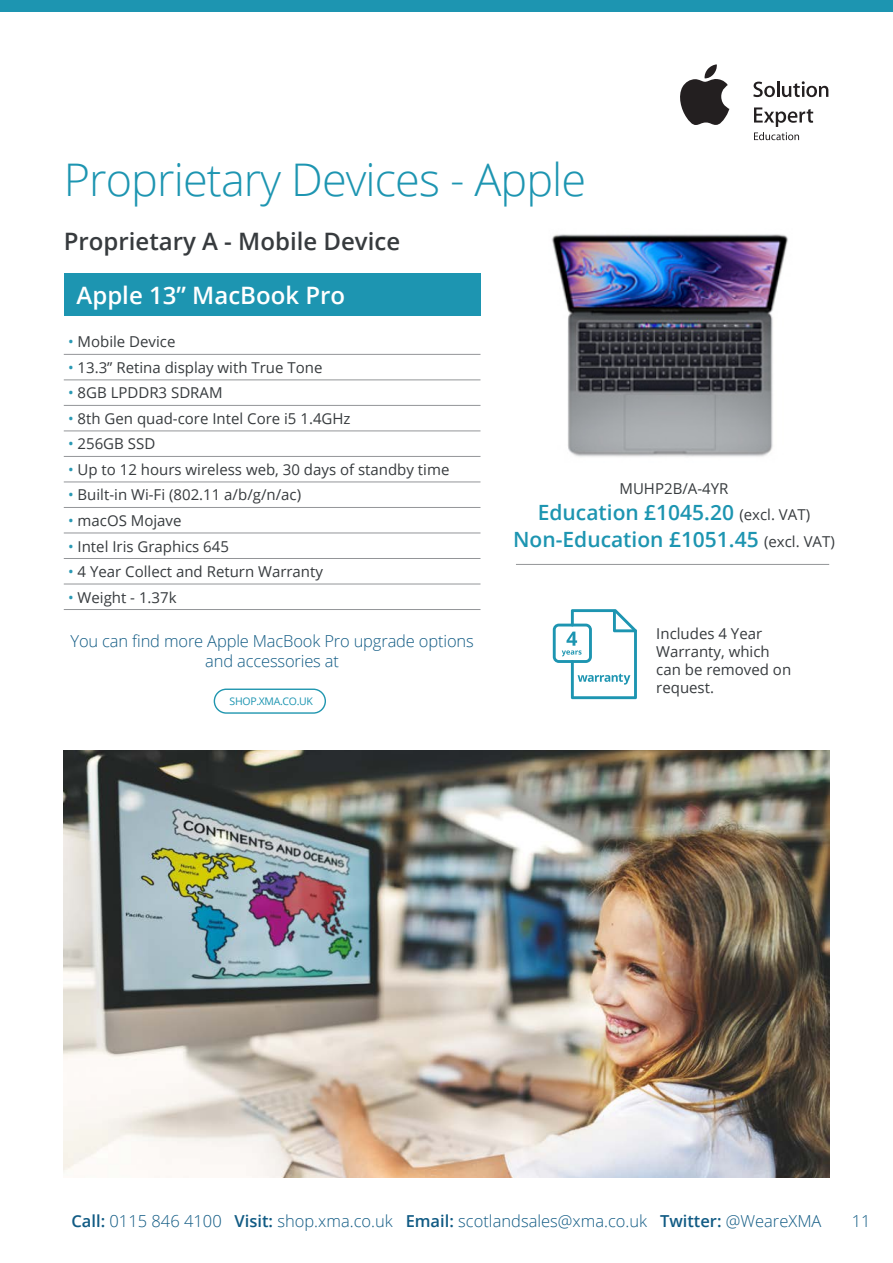
<style>
.page{position:relative;width:893px;height:1263px;background:#fff}
.page>*{position:absolute;margin:0;border:0;box-sizing:border-box;transform-origin:0 0}
.t1{font:300 45px "Open Sans";letter-spacing:-.02em;color:#1d95b1}
.Heading2{font:600 24px "Open Sans";color:#373b3e}
.Heading2-2{font:600 24px "Open Sans";color:#fff}
.Heading2-3{font:600 21px "Open Sans";color:#1d95b1}
.t2{font:300 16.5px/19.8px "Open Sans";letter-spacing:-.01em;color:#115b84;text-align:center}
.Body{font:15px/18px "Open Sans";color:#373b3e}
.Heading2-4{font:15px "Open Sans";color:#373b3e}
.t3{font:10.5px "Open Sans";letter-spacing:-.03em;color:#1d95b1}
.s1{color:#2b99b4}
.s2{font-weight:400;font-size:15px;color:#373b3e}
.s3{font-weight:600}
</style>
<div class="page">
<div style="left:0;top:0;width:893px;height:12px;background:#1d95b1"></div>
<div style="left:64px;top:274px;width:416px;height:42px;background:#1d95b1"></div>
<hr style="left:64px;top:354px;width:416px;height:1px;background:#939598">
<hr style="left:64px;top:380px;width:416px;height:1px;background:#939598">
<hr style="left:64px;top:405px;width:416px;height:1px;background:#939598">
<hr style="left:64px;top:431px;width:416px;height:1px;background:#939598">
<hr style="left:64px;top:456px;width:416px;height:1px;background:#939598">
<hr style="left:64px;top:482px;width:416px;height:1px;background:#939598">
<hr style="left:64px;top:507px;width:416px;height:1px;background:#939598">
<hr style="left:64px;top:533px;width:416px;height:1px;background:#939598">
<hr style="left:64px;top:558px;width:416px;height:1px;background:#939598">
<hr style="left:64px;top:584px;width:416px;height:1px;background:#939598">
<hr style="left:64px;top:609px;width:416px;height:1px;background:#939598">
<svg style="left:680px;top:64px;width:49px;height:61px"></svg>
<svg style="left:753px;top:81px;width:75px;height:16px"></svg>
<svg style="left:754px;top:107px;width:59px;height:33px"></svg>
<svg style="left:553px;top:609px;width:84px;height:90px"></svg>
<img style="left:552px;top:234px;width:236px;height:223px">
<div style="left:214px;top:688px;width:112px;height:26px;border:1px solid #2096af;border-radius:12px"></div>
<hr style="left:516px;top:564px;width:313px;height:1px;background:#939598">
<img style="left:64px;top:750px;width:765px;height:428px">
<p class="t1" style="left:64px;top:149px;width:524px">Proprietary Devices - Apple</p>
<p class="Heading2" style="left:64px;top:225px;width:338px">Proprietary A - Mobile Device</p>
<p class="Heading2-2" style="left:77px;top:279px;width:270px">Apple 13” MacBook Pro</p>
<p class="Body" style="left:68px;top:332px;width:109px"><span class="s1">•</span> Mobile Device</p>
<p class="Body" style="left:68px;top:358px;width:256px"><span class="s1">•</span> 13.3” Retina display with True Tone</p>
<p class="Body" style="left:68px;top:384px;width:156px"><span class="s1">•</span> 8GB LPDDR3 SDRAM</p>
<p class="Body" style="left:68px;top:409px;width:284px"><span class="s1">•</span> 8th Gen quad-core Intel Core i5 1.4GHz</p>
<p class="Body" style="left:68px;top:435px;width:89px"><span class="s1">•</span> 256GB SSD</p>
<p class="Body" style="left:68px;top:460px;width:383px"><span class="s1">•</span> Up to 12 hours wireless web, 30 days of standby time</p>
<p class="Body" style="left:68px;top:486px;width:235px"><span class="s1">•</span> Built-in Wi-Fi (802.11 a/b/g/n/ac)</p>
<p class="Body" style="left:68px;top:511px;width:115px"><span class="s1">•</span> macOS Mojave</p>
<p class="Body" style="left:68px;top:537px;width:163px"><span class="s1">•</span> Intel Iris Graphics 645</p>
<p class="Body" style="left:68px;top:562px;width:256px"><span class="s1">•</span> 4 Year Collect and Return Warranty</p>
<p class="Body" style="left:68px;top:588px;width:110px"><span class="s1">•</span> Weight - 1.37k</p>
<p class="t2" style="left:71px;top:631px;width:405px">You can find more Apple MacBook Pro upgrade options and accessories at</p>
<p class="t3" style="left:230px;top:694px;width:85px">SHOP.XMA.CO.UK</p>
<p class="Heading2-4" style="left:619px;top:478px;width:110px">MUHP2B/A-4YR</p>
<p class="Heading2-3" style="left:538px;top:498px;width:274px">Education £1045.20 <span class="s2">(excl. VAT)</span></p>
<p class="Heading2-3" style="left:513px;top:525px;width:323px">Non-Education £1051.45 <span class="s2">(excl. VAT)</span></p>
<p class="Body" style="left:656px;top:625px;width:136px">Includes 4 Year<br>Warranty, which can be removed on request.</p>
<p class="t2" style="left:71px;top:1210px;width:751px"><span class="s3">Call:</span> 0115 846 4100 <span class="s3">Visit:</span> shop.xma.co.uk <span class="s3">Email:</span> scotlandsales@xma.co.uk <span class="s3">Twitter:</span> @WeareXMA</p>
<p class="t2" style="left:852px;top:1210px;width:20px">11</p>
</div>
